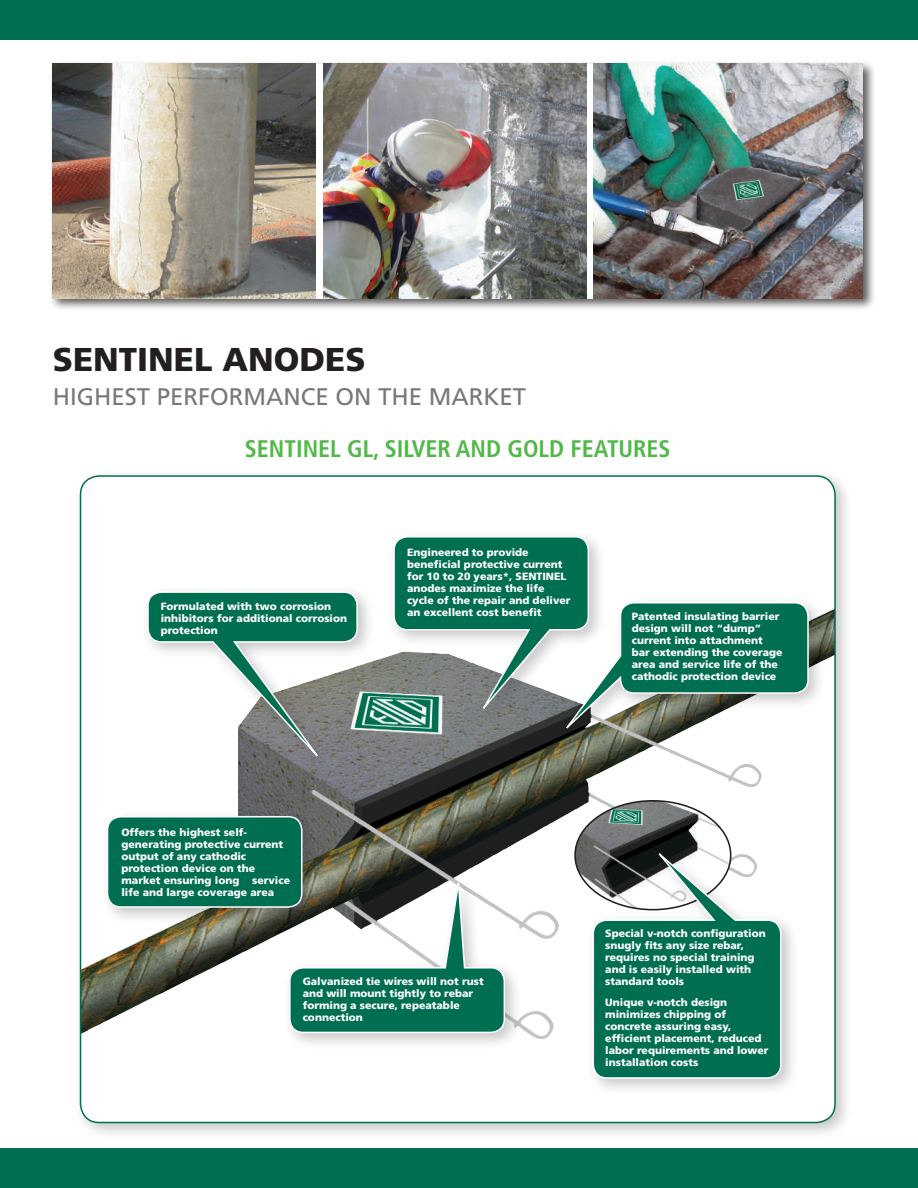
<style>
.page{position:relative;width:918px;height:1188px;background:#fff}
.page>*{position:absolute;margin:0;border:0;box-sizing:border-box;transform-origin:0 0}
.t1{font:900 33px "Frutiger LT Std";color:#231f20}
.t2{font:700 condensed 24px "Frutiger LT Std";color:#51b948}
.t3{font:24px "Frutiger LT Std";color:#76787b}
.t4{font:900 10.5px/12px "Frutiger LT Std";color:#fff}
</style>
<div class="page">
<div style="left:49px;top:60px;width:827px;height:251px;background:#231f20;opacity:.75"></div>
<img style="left:53px;top:64px;width:263px;height:234px">
<img style="left:594px;top:64px;width:269px;height:234px">
<img style="left:324px;top:64px;width:263px;height:234px">
<div style="left:0;top:1148px;width:918px;height:40px;background:#006e51"></div>
<div style="left:0;top:0;width:918px;height:40px;background:#006e51"></div>
<div style="left:73px;top:469px;width:780px;height:672px;background:#231f20;opacity:.25"></div>
<div style="left:81px;top:476px;width:754px;height:647px;background:#fff;border-radius:19px"></div>
<img style="left:83px;top:611px;width:746px;height:423px">
<div style="left:100px;top:809px;width:220px;height:116px;background:#231f20;opacity:.25"></div>
<div style="left:108px;top:817px;width:194px;height:90px;background:#006e51;border-radius:14px"></div>
<div style="left:107px;top:816px;width:196px;height:92px;border:2px solid #fff;border-radius:14px"></div>
<img style="left:575px;top:801px;width:156px;height:109px">
<div style="left:141px;top:585px;width:234px;height:187px;background:#231f20;opacity:.25"></div>
<svg style="left:147px;top:591px;width:212px;height:185px"></svg>
<div style="left:387px;top:530px;width:220px;height:194px;background:#231f20;opacity:.25"></div>
<div style="left:561px;top:596px;width:265px;height:149px;background:#231f20;opacity:.25"></div>
<svg style="left:393px;top:535px;width:417px;height:206px"></svg>
<div style="left:283px;top:877px;width:239px;height:174px;background:#231f20;opacity:.25"></div>
<svg style="left:288px;top:870px;width:218px;height:164px"></svg>
<div style="left:586px;top:848px;width:213px;height:248px;background:#231f20;opacity:.25"></div>
<svg style="left:592px;top:841px;width:190px;height:238px"></svg>
<h1 class="t1" style="left:53px;top:340px;width:314px">SENTINEL ANODES</h1>
<h2 class="t3" style="left:53px;top:382px;width:475px">HIGHEST PERFORMANCE ON THE MARKET</h2>
<h2 class="t2" style="left:245px;top:434px;width:427px">SENTINEL GL, SILVER AND GOLD FEATURES</h2>
<p class="t4" style="left:161px;top:600px;width:188px">Formulated with two corrosion inhibitors for additional corrosion protection</p>
<p class="t4" style="left:407px;top:546px;width:165px">Engineered to provide beneficial protective current for 10 to 20 years*, SENTINEL anodes maximize the life cycle of the repair and deliver an excellent cost benefit</p>
<p class="t4" style="left:632px;top:610px;width:152px">Patented insulating barrier design will not “dump” current into attachment bar extending the coverage area and service life of the cathodic protection device</p>
<p class="t4" style="left:121px;top:826px;width:170px">Offers the highest self&shy;generating protective current output of any cathodic protection device on the market ensuring long service life and large coverage area</p>
<p class="t4" style="left:303px;top:976px;width:183px">Galvanized tie wires will not rust and will mount tightly to rebar forming a secure, repeatable connection</p>
<p class="t4" style="left:605px;top:927px;width:162px">Special v-notch configuration snugly fits any size rebar, requires no special training and is easily installed with standard tools</p>
<p class="t4" style="left:605px;top:996px;width:165px">Unique v-notch design minimizes chipping of concrete assuring easy, efficient placement, reduced labor requirements and lower installation costs</p>
</div>
